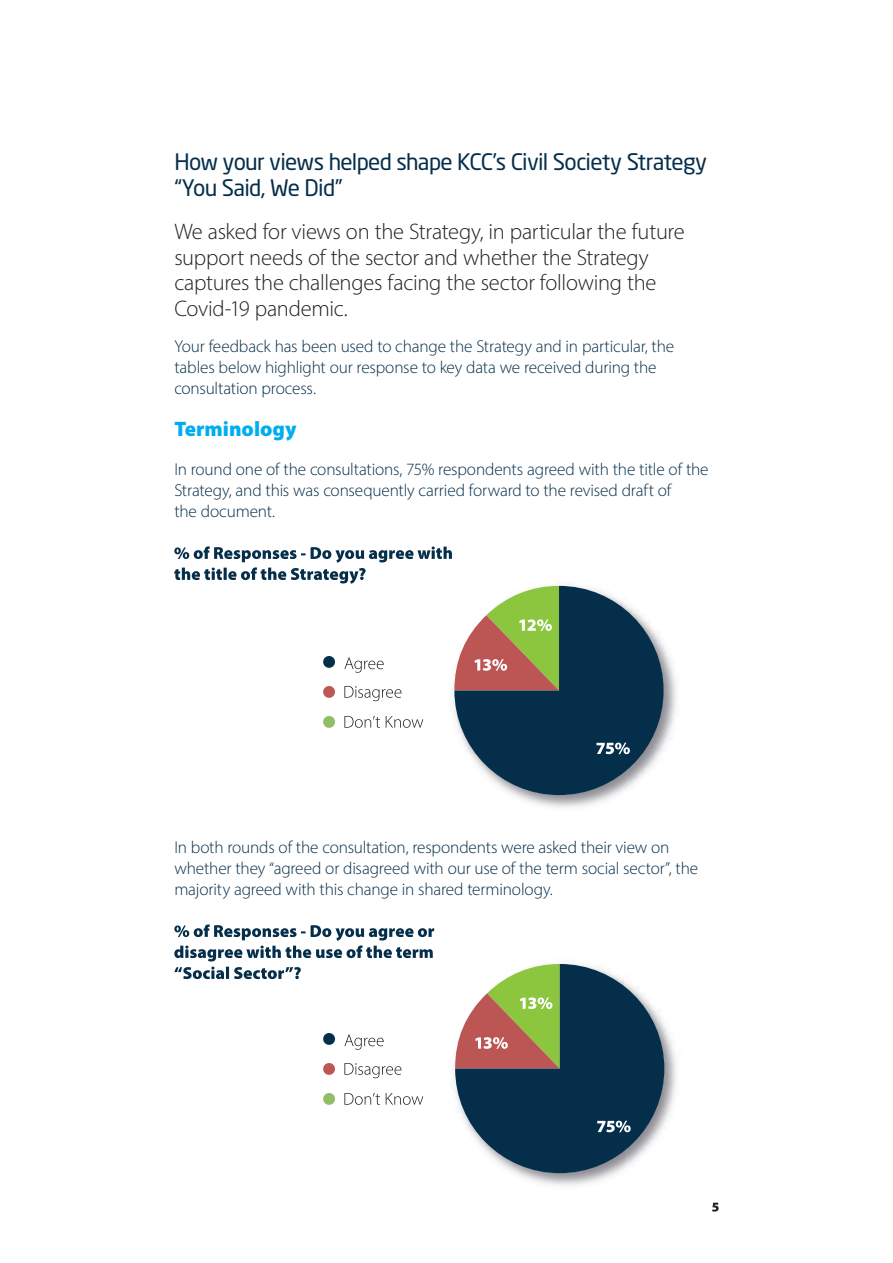
<style>
.page{position:relative;width:893px;height:1263px;background:#fff}
.page>*{position:absolute;margin:0;border:0;box-sizing:border-box;transform-origin:0 0}
.t1{font:300 22.5px/25.5px "Myriad Pro";letter-spacing:-.01em;color:#231f20}
.t2{font:22.5px/25.5px "Neo Sans W1 G";letter-spacing:-.035em;color:#052e4b}
.t3{font:900 21px "Myriad Pro";color:#00aeef}
.t4{font:300 17.25px/21px "Myriad Pro";letter-spacing:-.01em;color:#052e4b}
</style>
<div class="page">
<svg style="left:174px;top:924px;width:260px;height:55px"></svg>
<svg style="left:323px;top:1033px;width:12px;height:12px"></svg>
<svg style="left:344px;top:1034px;width:40px;height:16px"></svg>
<svg style="left:323px;top:1063px;width:12px;height:12px"></svg>
<svg style="left:344px;top:1063px;width:57px;height:15px"></svg>
<svg style="left:323px;top:1093px;width:12px;height:12px"></svg>
<svg style="left:344px;top:1093px;width:79px;height:12px"></svg>
<img style="left:454px;top:963px;width:223px;height:223px">
<svg style="left:455px;top:964px;width:209px;height:209px"></svg>
<img style="left:514px;top:648px;width:163px;height:160px">
<svg style="left:174px;top:546px;width:490px;height:249px"></svg>
<svg style="left:712px;top:1203px;width:7px;height:8px"></svg>
<h1 class="t2" style="left:174px;top:149px;width:534px">How your views helped shape KCC’s Civil Society Strategy “You Said, We Did”</h1>
<h1 class="t1" style="left:174px;top:219px;width:512px">We asked for views on the Strategy, in particular the future support needs of the sector and whether the Strategy captures the challenges facing the sector following the Covid-19 pandemic.</h1>
<p class="t4" style="left:174px;top:335px;width:501px">Your feedback has been used to change the Strategy and in particular, the tables below highlight our response to key data we received during the consultation process.</p>
<p class="t3" style="left:174px;top:415px;width:124px">Terminology</p>
<p class="t4" style="left:174px;top:458px;width:536px">In round one of the consultations, 75% respondents agreed with the title of the<br>Strategy, and this was consequently carried forward to the revised draft of<br>the document.</p>
<p class="t4" style="left:174px;top:836px;width:525px">In both rounds of the consultation, respondents were asked their view on whether they “agreed or disagreed with our use of the term social sector”, the majority agreed with this change in shared terminology.</p>
</div>
